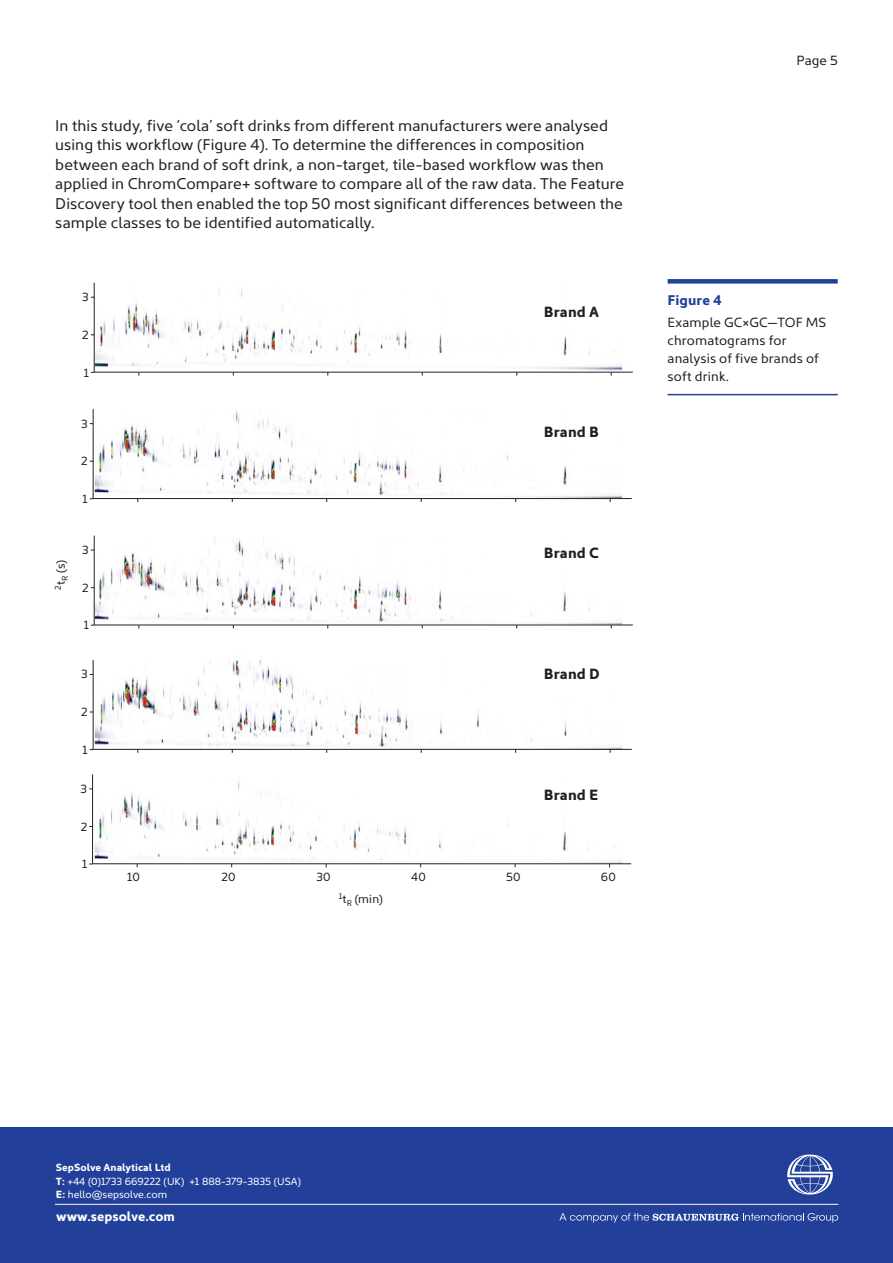
<style>
.page{position:relative;width:893px;height:1263px;background:#fff}
.page>*{position:absolute;margin:0;border:0;box-sizing:border-box;transform-origin:0 0}
.t1{font:15.75px/19.5px "Kyrial Sans Pro";letter-spacing:.005em;color:#231f20}
.t2{font:700 15px "Kyrial Sans Pro";letter-spacing:.01em;color:#231f20}
.t3{font:700 14.25px "Kyrial Sans Pro";letter-spacing:.01em;color:#223f99}
.t4{font:13.5px/18px "Kyrial Sans Pro";letter-spacing:.01em;color:#231f20}
.t5{font:700 13.5px "Kyrial Sans Pro";color:#fff}
.t6{font:12px "Kyrial Sans Pro";letter-spacing:.02em;color:#231f20}
.t7{font:10.5px/13.6px "Kyrial Sans Pro";color:#fff}
.s1{font-weight:700}
</style>
<div class="page">
<div style="left:0;top:1127px;width:893px;height:136px;background:#223f99"></div>
<hr style="left:56px;top:1204px;width:782px;height:1px;background:#fff">
<svg style="left:787px;top:1154px;width:46px;height:40px"></svg>
<svg style="left:559px;top:1213px;width:279px;height:9px"></svg>
<img style="left:89px;top:775px;width:541px;height:93px">
<hr style="left:92px;top:774px;width:1px;height:90px;background:#231f20">
<hr style="left:92px;top:863px;width:539px;height:1px;background:#231f20">
<img style="left:89px;top:660px;width:541px;height:93px">
<img style="left:90px;top:535px;width:540px;height:94px">
<img style="left:89px;top:409px;width:541px;height:93px">
<img style="left:90px;top:285px;width:540px;height:91px">
<hr style="left:93px;top:660px;width:1px;height:89px;background:#231f20">
<hr style="left:93px;top:749px;width:539px;height:1px;background:#231f20">
<hr style="left:94px;top:536px;width:1px;height:89px;background:#231f20">
<hr style="left:94px;top:625px;width:539px;height:1px;background:#231f20">
<hr style="left:93px;top:409px;width:1px;height:90px;background:#231f20">
<hr style="left:93px;top:498px;width:539px;height:1px;background:#231f20">
<hr style="left:94px;top:283px;width:1px;height:89px;background:#231f20">
<hr style="left:94px;top:372px;width:539px;height:1px;background:#231f20">
<div style="left:668px;top:279px;width:170px;height:5px;background:#223f99"></div>
<hr style="left:668px;top:394px;width:170px;height:1px;background:#223f99">
<p class="t1" style="left:55px;top:115px;width:570px">In this study, five ‘cola’ soft drinks from different manufacturers were analysed using this workflow (Figure 4). To determine the differences in composition between each brand of soft drink, a non-target, tile-based workflow was then applied in ChromCompare+ software to compare all of the raw data. The Feature Discovery tool then enabled the top 50 most significant differences between the sample classes to be identified automatically.</p>
<p class="t6" style="left:82px;top:289px;width:8px">3</p>
<p class="t6" style="left:82px;top:326px;width:8px">2</p>
<p class="t6" style="left:84px;top:364px;width:7px">1</p>
<p class="t6" style="left:81px;top:415px;width:8px">3</p>
<p class="t6" style="left:81px;top:453px;width:8px">2</p>
<p class="t6" style="left:83px;top:491px;width:7px">1</p>
<p class="t6" style="left:52px;top:590px;width:31px;rotate:-90deg"><sup>2</sup>t<sub>R</sub> (s)</p>
<p class="t6" style="left:82px;top:542px;width:8px">3</p>
<p class="t6" style="left:82px;top:579px;width:8px">2</p>
<p class="t6" style="left:84px;top:617px;width:7px">1</p>
<p class="t6" style="left:81px;top:666px;width:8px">3</p>
<p class="t6" style="left:81px;top:704px;width:8px">2</p>
<p class="t6" style="left:83px;top:741px;width:7px">1</p>
<p class="t6" style="left:81px;top:780px;width:8px">3</p>
<p class="t6" style="left:81px;top:818px;width:8px">2</p>
<p class="t6" style="left:82px;top:856px;width:7px">1</p>
<p class="t2" style="left:544px;top:301px;width:57px">Brand A</p>
<p class="t2" style="left:544px;top:421px;width:56px">Brand B</p>
<p class="t2" style="left:544px;top:542px;width:57px">Brand C</p>
<p class="t2" style="left:544px;top:663px;width:57px">Brand D</p>
<p class="t2" style="left:544px;top:784px;width:56px">Brand E</p>
<p class="t6" style="left:127px;top:869px;width:14px">10</p>
<p class="t6" style="left:222px;top:869px;width:16px">20</p>
<p class="t6" style="left:316px;top:869px;width:16px">30</p>
<p class="t6" style="left:411px;top:869px;width:16px">40</p>
<p class="t6" style="left:506px;top:869px;width:16px">50</p>
<p class="t6" style="left:601px;top:869px;width:16px">60</p>
<p class="t6" style="left:339px;top:891px;width:46px"><sup>1</sup>t<sub>R</sub> (min)</p>
<p class="t4" style="left:796px;top:51px;width:43px">Page 5</p>
<p class="t3" style="left:668px;top:290px;width:56px">Figure 4</p>
<p class="t4" style="left:668px;top:313px;width:160px">Example GC×GC—TOF MS chromatograms for analysis of five brands of soft drink.</p>
<p class="t7" style="left:56px;top:1160px;width:246px"><span class="s1">SepSolve Analytical Ltd<br>T:</span> +44 (0)1733 669222 (UK) +1 888-379-3835 (USA)</p>
<p class="t7" style="left:56px;top:1186px;width:113px"><span class="s1">E:</span> hello@sepsolve.com</p>
<p class="t5" style="left:56px;top:1206px;width:120px">www.sepsolve.com</p>
</div>
